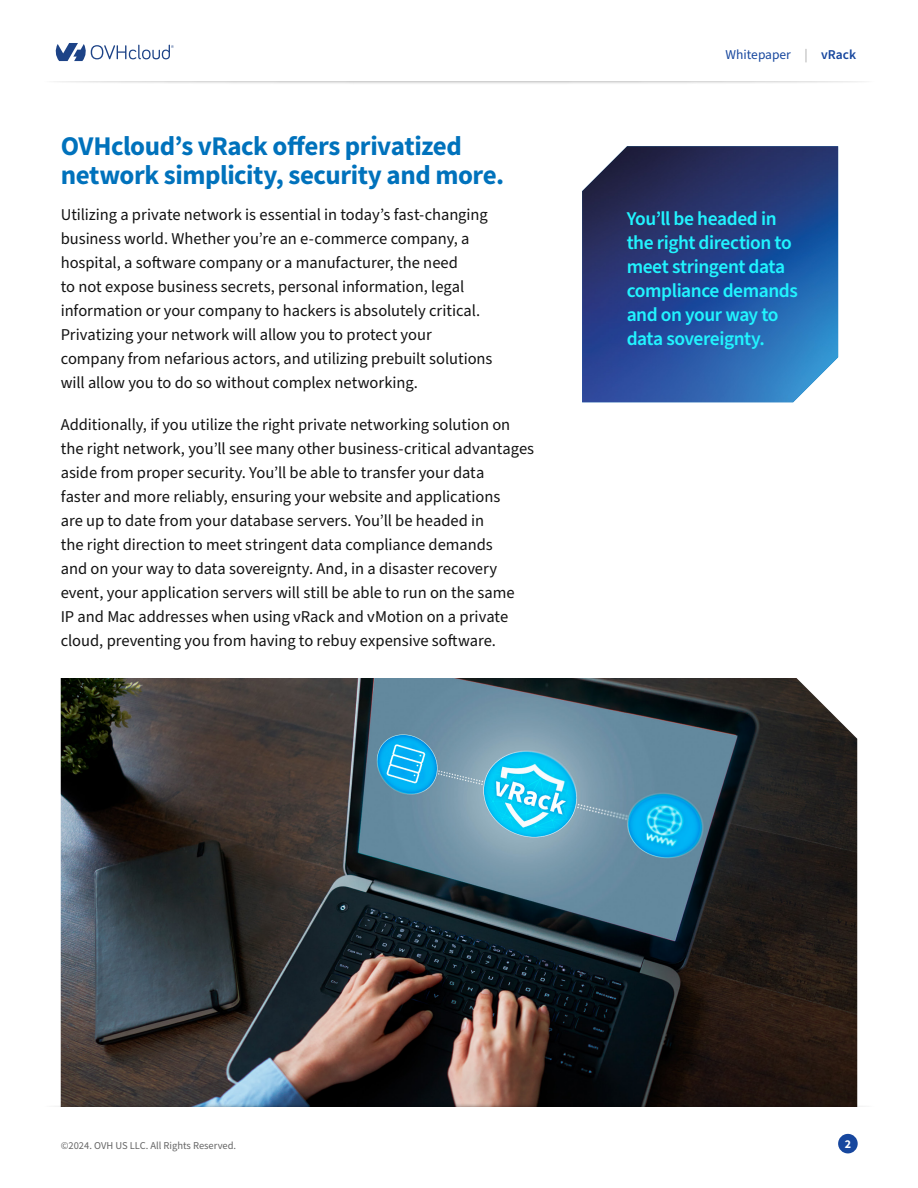
<style>
.page{position:relative;width:918px;height:1188px;background:#fff}
.page>*{position:absolute;margin:0;border:0;box-sizing:border-box;transform-origin:0 0}
.t1{font:700 27px/28.5px "Source Sans Pro";letter-spacing:-.02em;color:#0072bc}
.t2{font:600 19.5px/24px "Source Sans Pro";letter-spacing:-.025em;color:#21f4ff}
.t3{font:16.5px/24px "Source Sans Pro";letter-spacing:-.005em;color:#131313}
.t4{font:13.5px "Source Sans Pro";color:#17479e}
.t5{font:700 12px "Source Sans Pro";color:#fff}
.t6{font:10.5px "Source Sans Pro";color:#666}
.s1{color:#a7a7a7}
.s2{font-weight:600}
</style>
<div class="page">
<div style="left:838px;top:1134px;width:20px;height:19px;background:#17479e;border-radius:50%"></div>
<img style="left:61px;top:678px;width:796px;height:424px">
<div style="left:42px;top:70px;width:835px;height:16px;background:#000;opacity:.75"></div>
<div style="left:20px;top:70px;width:879px;height:11px;background:#fff"></div>
<div style="left:42px;top:1102px;width:835px;height:16px;background:#000;opacity:.75"></div>
<div style="left:20px;top:1107px;width:879px;height:11px;background:#fff"></div>
<svg style="left:56px;top:43px;width:118px;height:18px"></svg>
<img style="left:582px;top:146px;width:256px;height:256px">
<h1 class="t1" style="left:61px;top:132px;width:445px">OVHcloud’s vRack offers privatized network simplicity, security and more.</h1>
<p class="t3" style="left:61px;top:203px;width:433px">Utilizing a private network is essential in today’s fast-changing business world. Whether you’re an e-commerce company, a hospital, a software company or a manufacturer, the need<br>to not expose business secrets, personal information, legal information or your company to hackers is absolutely critical.<br>Privatizing your network will allow you to protect your company from nefarious actors, and utilizing prebuilt solutions will allow you to do so without complex networking.</p>
<p class="t3" style="left:61px;top:413px;width:475px">Additionally, if you utilize the right private networking solution on the right network, you’ll see many other business-critical advantages aside from proper security. You’ll be able to transfer your data<br>faster and more reliably, ensuring your website and applications<br>are up to date from your database servers. You’ll be headed in<br>the right direction to meet stringent data compliance demands<br>and on your way to data sovereignty. And, in a disaster recovery event, your application servers will still be able to run on the same<br>IP and Mac addresses when using vRack and vMotion on a private cloud, preventing you from having to rebuy expensive software.</p>
<p class="t4" style="left:726px;top:45px;width:132px">Whitepaper <span class="s1">|</span> <span class="s2">vRack</span></p>
<p class="t2" style="left:627px;top:208px;width:173px">You’ll be headed in the right direction to meet stringent data compliance demands and on your way to data sovereignty.</p>
<p class="t6" style="left:61px;top:1139px;width:177px">©2024. OVH US LLC. All Rights Reserved.</p>
<p class="t5" style="left:845px;top:1136px;width:8px">2</p>
</div>
